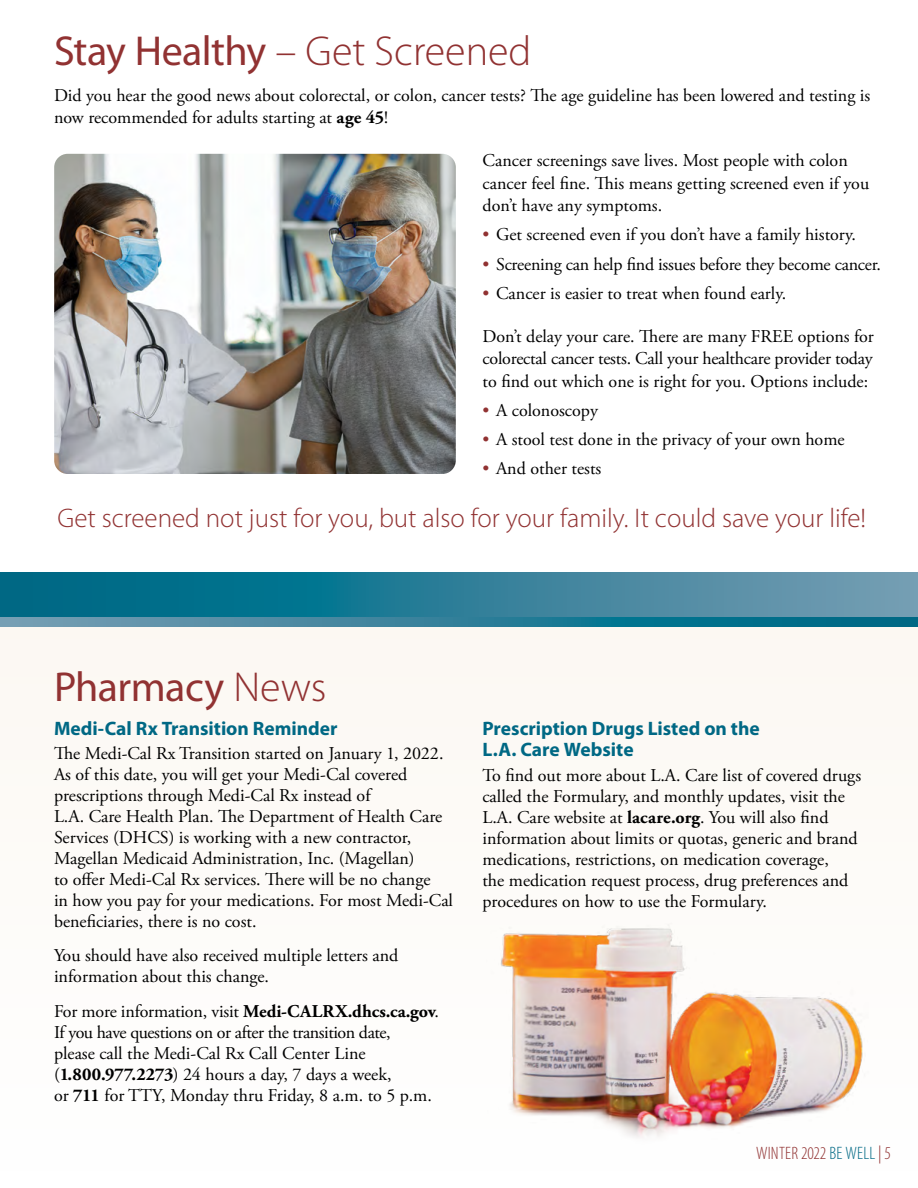
<style>
.page{position:relative;width:918px;height:1188px;background:#fff}
.page>*{position:absolute;margin:0;border:0;box-sizing:border-box;transform-origin:0 0}
.t1{font:300 42px "Myriad Pro";color:#913232}
.t2{font:42px "Myriad Pro";letter-spacing:-.015em;color:#913232}
.t3{font:300 27px "Myriad Pro";color:#913232}
.t4{font:700 19.5px/21px "Myriad Pro";color:#006884}
.t5{font:18px/21px "Adobe Garamond Pro";color:#000}
.t6{font:300 condensed 18px "Myriad Pro";letter-spacing:.015em;color:#913232}
.s1{font-weight:400}
.s2{font-weight:700}
.s3{color:#913232}
.s4{font-weight:300}
.s5{color:#006884}
</style>
<div class="page">
<div style="left:0;top:598px;width:918px;height:590px;background:#fcf8f2"></div>
<svg style="left:0;top:617px;width:918px;height:9px;background:#30809a"></svg>
<img style="left:54px;top:154px;width:402px;height:320px">
<img style="left:485px;top:928px;width:399px;height:216px">
<svg style="left:0;top:573px;width:918px;height:44px;background:#2e7f99"></svg>
<h2 class="t1" style="left:54px;top:27px;width:479px"><span class="s1">Stay Healthy</span> – Get Screened</h2>
<p class="t5" style="left:54px;top:84px;width:818px;line-height:22.5px">Did you hear the good news about colorectal, or colon, cancer tests? The age guideline has been lowered and testing is now recommended for adults starting at <span class="s2">age 45</span>!</p>
<p class="t5" style="left:483px;top:150px;width:388px;line-height:22.5px">Cancer screenings save lives. Most people with colon cancer feel fine. This means getting screened even if you don’t have any symptoms.</p>
<p class="t5" style="left:483px;top:225px;width:375px"><span class="s3">•</span> Get screened even if you don’t have a family history.</p>
<p class="t5" style="left:483px;top:254px;width:400px"><span class="s3">•</span> Screening can help find issues before they become cancer.</p>
<p class="t5" style="left:483px;top:283px;width:305px"><span class="s3">•</span> Cancer is easier to treat when found early.</p>
<p class="t5" style="left:483px;top:325px;width:393px;line-height:22.5px;text-align:justify">Don’t delay your care. There are many FREE options for colorectal cancer tests. Call your healthcare provider today to find out which one is right for you. Options include:</p>
<p class="t5" style="left:483px;top:400px;width:117px"><span class="s3">•</span> A colonoscopy</p>
<p class="t5" style="left:483px;top:430px;width:364px"><span class="s3">•</span> A stool test done in the privacy of your own home</p>
<p class="t5" style="left:483px;top:459px;width:120px"><span class="s3">•</span> And other tests</p>
<p class="t3" style="left:57px;top:503px;width:810px">Get screened not just for you, but also for your family. It could save your life!</p>
<h2 class="t2" style="left:54px;top:661px;width:274px">Pharmacy <span class="s4">News</span></h2>
<h3 class="t4" style="left:54px;top:717px;width:285px">Medi-Cal Rx Transition Reminder</h3>
<p class="t5" style="left:54px;top:743px;width:401px">The Medi-Cal Rx Transition started on January 1, 2022.<br>As of this date, you will get your Medi-Cal covered prescriptions through Medi-Cal Rx instead of<br>L.A. Care Health Plan. The Department of Health Care Services (DHCS) is working with a new contractor, Magellan Medicaid Administration, Inc. (Magellan)<br>to offer Medi-Cal Rx services. There will be no change<br>in how you pay for your medications. For most Medi-Cal beneficiaries, there is no cost.</p>
<p class="t5" style="left:54px;top:946px;width:346px">You should have also received multiple letters and information about this change.</p>
<p class="t5" style="left:54px;top:1001px;width:387px">For more information, visit <span class="s2">Medi-CALRX.dhcs.ca.gov</span>.<br>If you have questions on or after the transition date,<br>please call the Medi-Cal Rx Call Center Line (<span class="s2">1.800.977.2273</span>) 24 hours a day, 7 days a week,<br>or <span class="s2">711</span> for TTY, Monday thru Friday, 8 a.m. to 5 p.m.</p>
<h3 class="t4" style="left:482px;top:718px;width:279px">Prescription Drugs Listed on the<br>L.A. Care Website</h3>
<p class="t5" style="left:482px;top:765px;width:380px">To find out more about L.A. Care list of covered drugs called the Formulary, and monthly updates, visit the L.A. Care website at <span class="s2">lacare.org</span>. You will also find information about limits or quotas, generic and brand medications, restrictions, on medication coverage,<br>the medication request process, drug preferences and procedures on how to use the Formulary.</p>
<p class="t6" style="left:756px;top:1144px;width:136px">WINTER 2022 <span class="s5">BE WELL</span> | 5</p>
</div>
